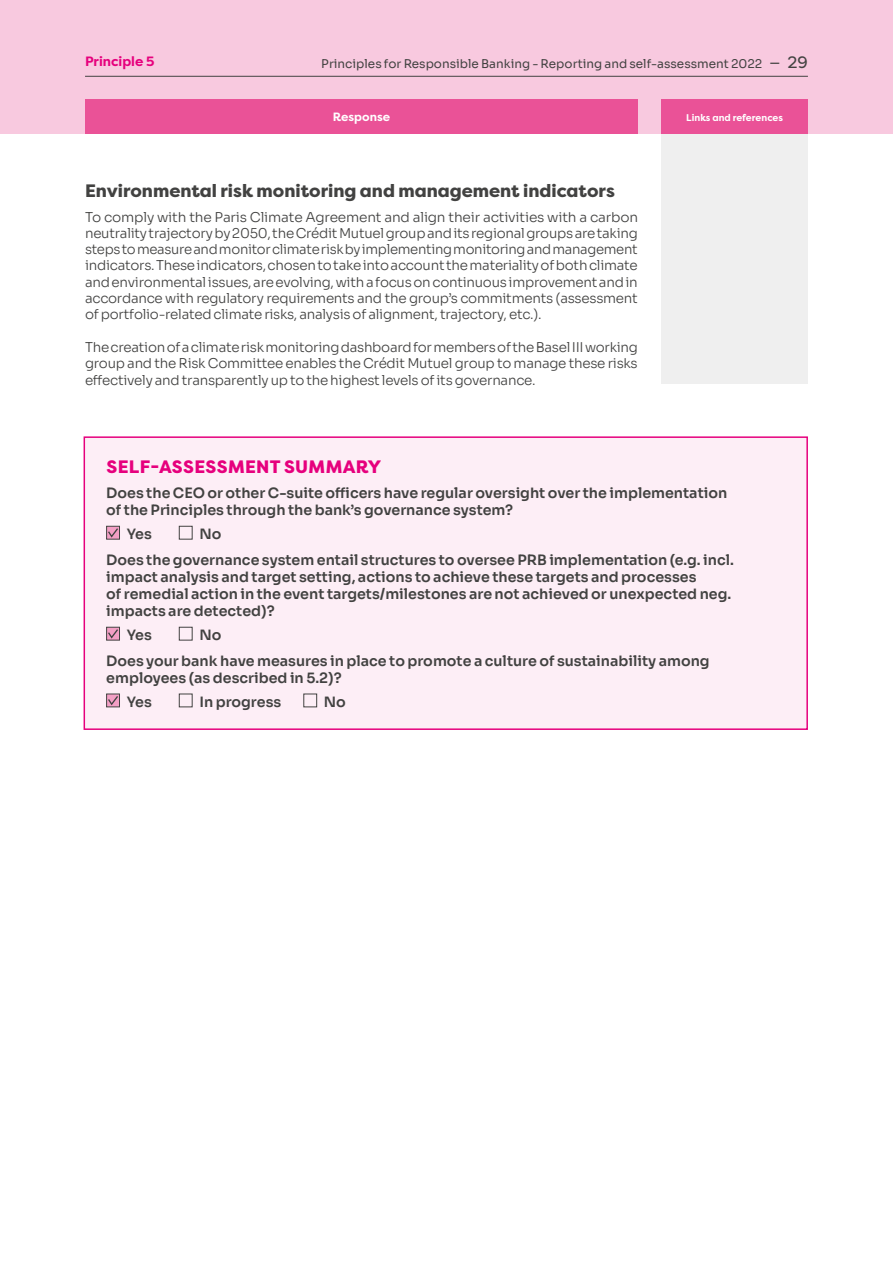
<style>
.page{position:relative;width:893px;height:1263px;background:#fff}
.page>*{position:absolute;margin:0;border:0;box-sizing:border-box;transform-origin:0 0}
.t1{font:800 18px "Filson Pro";color:#424241}
.t2{font:800 18px "Filson Pro";letter-spacing:.02em;color:#e6007d}
.t3{font:14.25px/17.1px "Sora";color:#424241}
.t4{font:300 13.5px/16.2px "Sora";letter-spacing:-.02em;color:#424241;text-align:justify}
.t5{font:700 13.5px "Filson Pro";color:#e6007d}
.t6{font:12px "Sora";color:#424241}
.t7{font:700 12px "Filson Pro";color:#fff}
.t8{font:700 9.75px "Filson Pro";color:#fff}
.s1{font-family:"Filson Pro";font-size:13.5px}
.s2{font-family:"Filson Pro";font-size:16.5px}
</style>
<div class="page">
<div style="left:0;top:0;width:893px;height:134px;background:#f8c9df"></div>
<div style="left:85px;top:100px;width:553px;height:34px;background:#ea5297"></div>
<div style="left:661px;top:134px;width:147px;height:250px;background:#efefef"></div>
<div style="left:661px;top:100px;width:147px;height:34px;background:#ea5297"></div>
<div style="left:84px;top:437px;width:723px;height:292px;background:#fdeef6"></div>
<svg style="left:106px;top:526px;width:14px;height:13px"></svg>
<svg style="left:107px;top:527px;width:12px;height:12px"></svg>
<div style="left:179px;top:526px;width:13px;height:13px;border:1px solid #424241"></div>
<svg style="left:106px;top:627px;width:14px;height:13px"></svg>
<svg style="left:107px;top:628px;width:12px;height:12px"></svg>
<div style="left:179px;top:627px;width:13px;height:13px;border:1px solid #424241"></div>
<svg style="left:106px;top:694px;width:14px;height:13px"></svg>
<svg style="left:107px;top:694px;width:12px;height:12px"></svg>
<div style="left:179px;top:694px;width:13px;height:13px;border:1px solid #424241"></div>
<div style="left:303px;top:694px;width:14px;height:13px;border:1px solid #424241"></div>
<div style="left:84px;top:436px;width:724px;height:294px;border:2px solid #e6007d"></div>
<hr style="left:85px;top:76px;width:723px;height:1px;background:#424241">
<p class="t5" style="left:85px;top:53px;width:71px">Principle 5</p>
<p class="t6" style="left:321px;top:54px;width:488px">Principles for Responsible Banking - Reporting and self-assessment 2022 <span class="s1">—</span> <span class="s2">29</span></p>
<p class="t7" style="left:333px;top:110px;width:59px">Response</p>
<p class="t8" style="left:686px;top:111px;width:98px">Links and references</p>
<h1 class="t1" style="left:85px;top:180px;width:531px">Environmental risk monitoring and management indicators</h1>
<p class="t4" style="left:85px;top:208px;width:555px">To comply with the Paris Climate Agreement and align their activities with a carbon neutrality trajectory by 2050, the Crédit Mutuel group and its regional groups are taking steps to measure and monitor climate risk by implementing monitoring and management indicators. These indicators, chosen to take into account the materiality of both climate and environmental issues, are evolving, with a focus on continuous improvement and in accordance with regulatory requirements and the group’s commitments (assessment of portfolio-related climate risks, analysis of alignment, trajectory, etc.).</p>
<p class="t4" style="left:85px;top:338px;width:554px">The creation of a climate risk monitoring dashboard for members of the Basel III working group and the Risk Committee enables the Crédit Mutuel group to manage these risks effectively and transparently up to the highest levels of its governance.</p>
<h1 class="t2" style="left:106px;top:455px;width:276px">SELF-ASSESSMENT SUMMARY</h1>
<p class="t3" style="left:106px;top:483px;width:622px">Does the CEO or other C-suite officers have regular oversight over the implementation of the Principles through the bank’s governance system?</p>
<p class="t3" style="left:127px;top:524px;width:27px">Yes</p>
<p class="t3" style="left:106px;top:520px;width:629px;line-height:25.7px;text-indent:93px">No<br>Does the governance system entail structures to oversee PRB implementation (e.g. incl.</p>
<p class="t3" style="left:106px;top:567px;width:626px">impact analysis and target setting, actions to achieve these targets and processes<br>of remedial action in the event targets/milestones are not achieved or unexpected neg. impacts are detected)?</p>
<p class="t3" style="left:127px;top:625px;width:27px">Yes</p>
<p class="t3" style="left:106px;top:621px;width:605px;line-height:25.7px;text-indent:93px">No<br>Does your bank have measures in place to promote a culture of sustainability among</p>
<p class="t3" style="left:127px;top:665px;width:216px;line-height:24px;text-indent:-20px">employees (as described in 5.2)?<br>Yes</p>
<p class="t3" style="left:199px;top:692px;width:83px">In progress</p>
<p class="t3" style="left:324px;top:692px;width:24px">No</p>
</div>
